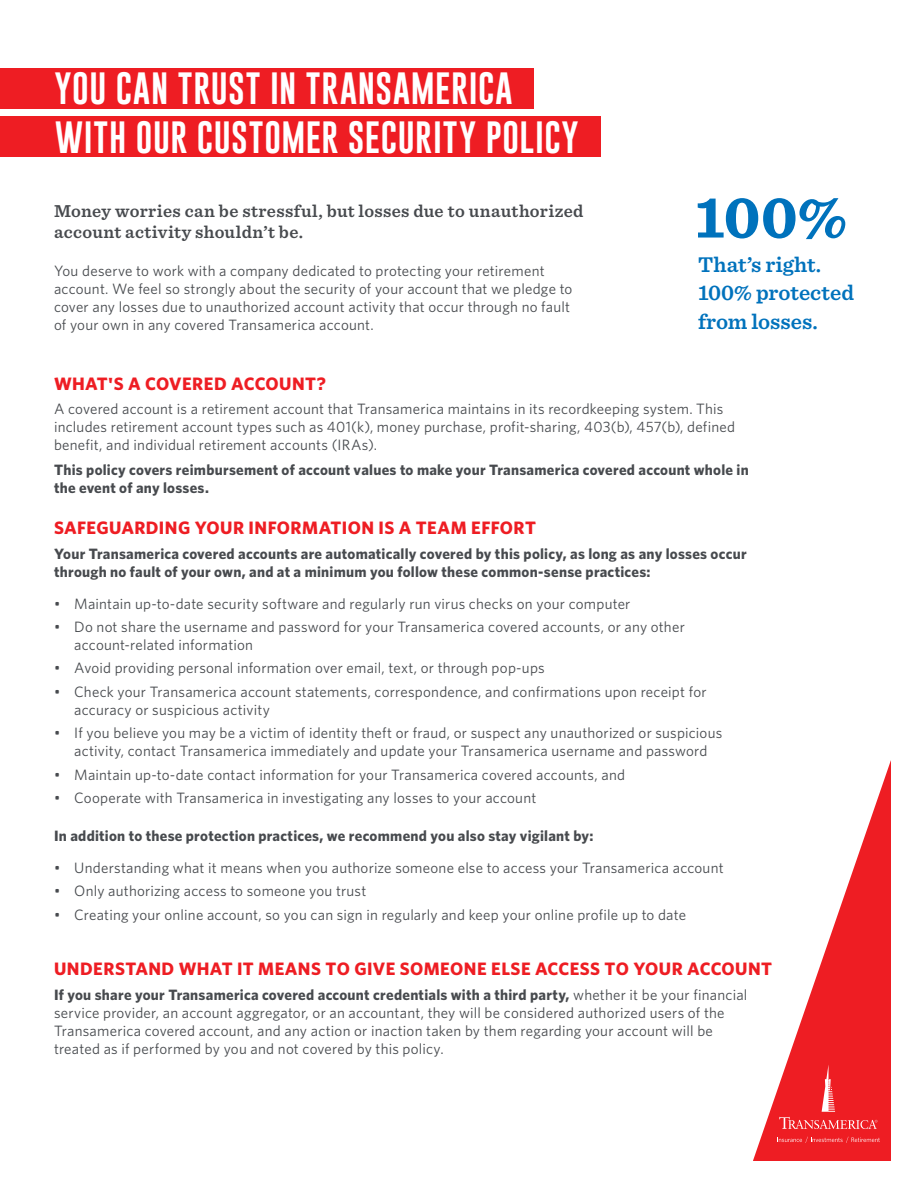
<style>
.page{position:relative;width:918px;height:1188px;background:#fff}
.page>*{position:absolute;margin:0;border:0;box-sizing:border-box;transform-origin:0 0}
.TA_Callout_Number{font:700 60.6px "Sentinel";color:#0072bc}
.TA_Label_Head1{font:33px "Gobold";letter-spacing:.02em;color:#fff}
.TA_Callout_Copy{font:600 22.2px/28.3px "Sentinel";color:#0072bc}
.TA_Head2{font:700 18px "Whitney";letter-spacing:.02em;color:#ee1d23}
.TA_Intro{font:600 18px/21px "Sentinel";letter-spacing:.02em;color:#474a4e}
.TA_Body{font:15px/18px "Whitney";letter-spacing:.015em;color:#474a4e}
.TA_Body-2{font:700 15px/18px "Whitney";letter-spacing:.015em;color:#474a4e}
.s1{font-weight:700}
</style>
<div class="page">
<svg style="left:753px;top:760px;width:138px;height:401px"></svg>
<svg style="left:779px;top:1064px;width:99px;height:65px;background:#ef3036"></svg>
<svg style="left:777px;top:1137px;width:103px;height:6px"></svg>
<div style="left:0;top:116px;width:600px;height:41px;background:#ee1d23"></div>
<div style="left:0;top:68px;width:534px;height:41px;background:#ee1d23"></div>
<p class="TA_Label_Head1" style="left:55px;top:67px;width:459px">YOU CAN TRUST IN TRANSAMERICA</p>
<p class="TA_Label_Head1" style="left:55px;top:116px;width:525px">WITH OUR CUSTOMER SECURITY POLICY</p>
<p class="TA_Intro" style="left:54px;top:199px;width:531px">Money worries can be stressful, but losses due to unauthorized account activity shouldn’t be.</p>
<p class="TA_Body" style="left:54px;top:262px;width:520px">You deserve to work with a company dedicated to protecting your retirement account. We feel so strongly about the security of your account that we pledge to cover any losses due to unauthorized account activity that occur through no fault of your own in any covered Transamerica account.</p>
<p class="TA_Callout_Number" style="left:695px;top:170px;width:153px">100%</p>
<p class="TA_Callout_Copy" style="left:698px;top:249px;width:158px">That’s right.<br>100% protected from losses.</p>
<p class="TA_Head2" style="left:54px;top:371px;width:273px">WHAT'S A COVERED ACCOUNT?</p>
<p class="TA_Body" style="left:54px;top:400px;width:683px">A covered account is a retirement account that Transamerica maintains in its recordkeeping system. This includes retirement account types such as 401(k), money purchase, profit-sharing, 403(b), 457(b), defined benefit, and individual retirement accounts (IRAs).</p>
<p class="TA_Body-2" style="left:54px;top:461px;width:696px">This policy covers reimbursement of account values to make your Transamerica covered account whole in the event of any losses.</p>
<p class="TA_Head2" style="left:54px;top:516px;width:484px">SAFEGUARDING YOUR INFORMATION IS A TEAM EFFORT</p>
<p class="TA_Body-2" style="left:54px;top:545px;width:694px">Your Transamerica covered accounts are automatically covered by this policy, as long as any losses occur through no fault of your own, and at a minimum you follow these common-sense practices:</p>
<p class="TA_Body" style="left:54px;top:594px;width:578px">• Maintain up-to-date security software and regularly run virus checks on your computer</p>
<p class="TA_Body" style="left:74px;top:617px;width:612px;text-indent:-20px">• Do not share the username and password for your Transamerica covered accounts, or any other account-related information</p>
<p class="TA_Body" style="left:54px;top:659px;width:492px">• Avoid providing personal information over email, text, or through pop-ups</p>
<p class="TA_Body" style="left:74px;top:682px;width:634px;text-indent:-20px">• Check your Transamerica account statements, correspondence, and confirmations upon receipt for accuracy or suspicious activity</p>
<p class="TA_Body" style="left:54px;top:724px;width:670px;text-align:center">• If you believe you may be a victim of identity theft or fraud, or suspect any unauthorized or suspicious activity, contact Transamerica immediately and update your Transamerica username and password</p>
<p class="TA_Body" style="left:54px;top:765px;width:573px">• Maintain up-to-date contact information for your Transamerica covered accounts, and</p>
<p class="TA_Body" style="left:54px;top:788px;width:484px">• Cooperate with Transamerica in investigating any losses to your account</p>
<p class="TA_Body-2" style="left:54px;top:827px;width:541px">In addition to these protection practices, we recommend you also stay vigilant by:</p>
<p class="TA_Body" style="left:54px;top:858px;width:671px">• Understanding what it means when you authorize someone else to access your Transamerica account</p>
<p class="TA_Body" style="left:54px;top:882px;width:314px">• Only authorizing access to someone you trust</p>
<p class="TA_Body" style="left:54px;top:905px;width:634px">• Creating your online account, so you can sign in regularly and keep your online profile up to date</p>
<p class="TA_Head2" style="left:54px;top:957px;width:720px">UNDERSTAND WHAT IT MEANS TO GIVE SOMEONE ELSE ACCESS TO YOUR ACCOUNT</p>
<p class="TA_Body" style="left:54px;top:985px;width:695px"><span class="s1">If you share your Transamerica covered account credentials with a third party,</span> whether it be your financial service provider, an account aggregator, or an accountant, they will be considered authorized users of the Transamerica covered account, and any action or inaction taken by them regarding your account will be treated as if performed by you and not covered by this policy.</p>
</div>
